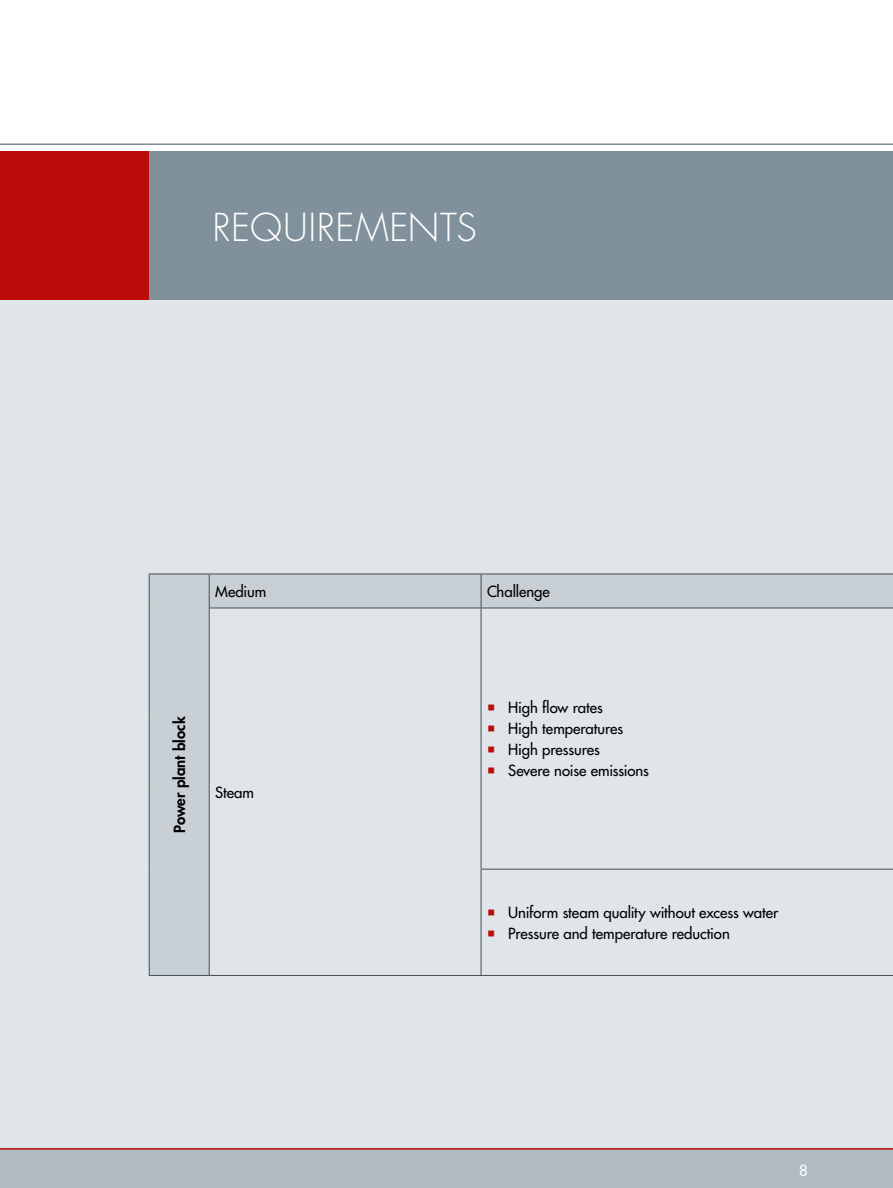
<style>
.page{position:relative;width:893px;height:1188px;background:#fff}
.page>*{position:absolute;margin:0;border:0;box-sizing:border-box;transform-origin:0 0}
.t1{font:300 37.5px "Futura";letter-spacing:.02em;color:#fff}
.t2{font:15px/21px "Futura";letter-spacing:-.005em;color:#000}
.t3{font:800 15px "Futura";color:#000}
.t4{font:15px "Futura";color:#fff}
</style>
<div class="page">
<div style="left:0;top:151px;width:893px;height:1037px;background:#dfe5e9"></div>
<div style="left:0;top:151px;width:893px;height:149px;background:#80919b"></div>
<div style="left:0;top:1149px;width:893px;height:39px;background:#afbac1"></div>
<hr style="left:0;top:1148px;width:893px;height:2px;background:#bb0c0a">
<div style="left:0;top:151px;width:149px;height:149px;background:#bb0c0a"></div>
<hr style="left:0;top:144px;width:893px;height:1px;background:#434f55">
<svg style="left:150px;top:575px;width:743px;height:400px"></svg>
<hr style="left:149px;top:975px;width:60px;height:1px;background:#434f55">
<hr style="left:209px;top:975px;width:272px;height:1px;background:#434f55">
<hr style="left:149px;top:574px;width:60px;height:1px;background:#434f55">
<hr style="left:149px;top:574px;width:1px;height:34px;background:#434f55">
<hr style="left:209px;top:574px;width:272px;height:1px;background:#434f55">
<hr style="left:209px;top:574px;width:1px;height:34px;background:#434f55">
<hr style="left:481px;top:574px;width:412px;height:1px;background:#434f55">
<hr style="left:481px;top:574px;width:1px;height:34px;background:#434f55">
<hr style="left:149px;top:608px;width:1px;height:106px;background:#434f55">
<hr style="left:209px;top:608px;width:272px;height:1px;background:#434f55">
<hr style="left:209px;top:608px;width:1px;height:106px;background:#434f55">
<hr style="left:481px;top:608px;width:412px;height:1px;background:#434f55">
<hr style="left:481px;top:608px;width:1px;height:106px;background:#434f55">
<hr style="left:149px;top:714px;width:1px;height:70px;background:#434f55">
<hr style="left:209px;top:714px;width:1px;height:70px;background:#434f55">
<hr style="left:481px;top:714px;width:1px;height:70px;background:#434f55">
<hr style="left:149px;top:784px;width:1px;height:85px;background:#434f55">
<hr style="left:209px;top:784px;width:1px;height:85px;background:#434f55">
<hr style="left:481px;top:784px;width:1px;height:85px;background:#434f55">
<hr style="left:149px;top:869px;width:1px;height:106px;background:#434f55">
<hr style="left:209px;top:869px;width:1px;height:106px;background:#434f55">
<hr style="left:481px;top:869px;width:412px;height:1px;background:#434f55">
<hr style="left:481px;top:870px;width:1px;height:105px;background:#434f55">
<hr style="left:481px;top:975px;width:412px;height:1px;background:#434f55">
<svg style="left:488px;top:705px;width:6px;height:5px"></svg>
<svg style="left:488px;top:726px;width:6px;height:5px"></svg>
<svg style="left:488px;top:747px;width:6px;height:5px"></svg>
<svg style="left:488px;top:768px;width:6px;height:5px"></svg>
<svg style="left:488px;top:909px;width:6px;height:6px"></svg>
<svg style="left:488px;top:930px;width:6px;height:6px"></svg>
<h1 class="t1" style="left:213px;top:203px;width:262px">REQUIREMENTS</h1>
<p class="t2" style="left:215px;top:581px;width:53px">Medium</p>
<p class="t2" style="left:487px;top:581px;width:64px">Challenge</p>
<p class="t3" style="left:170px;top:833px;width:118px;rotate:-90deg">Power plant block</p>
<p class="t2" style="left:215px;top:782px;width:40px">Steam</p>
<p class="t2" style="left:508px;top:697px;width:142px">High flow rates<br>High temperatures<br>High pressures<br>Severe noise emissions</p>
<p class="t2" style="left:508px;top:902px;width:272px">Uniform steam quality without excess water<br>Pressure and temperature reduction</p>
<p class="t4" style="left:799px;top:1161px;width:10px">8</p>
</div>
